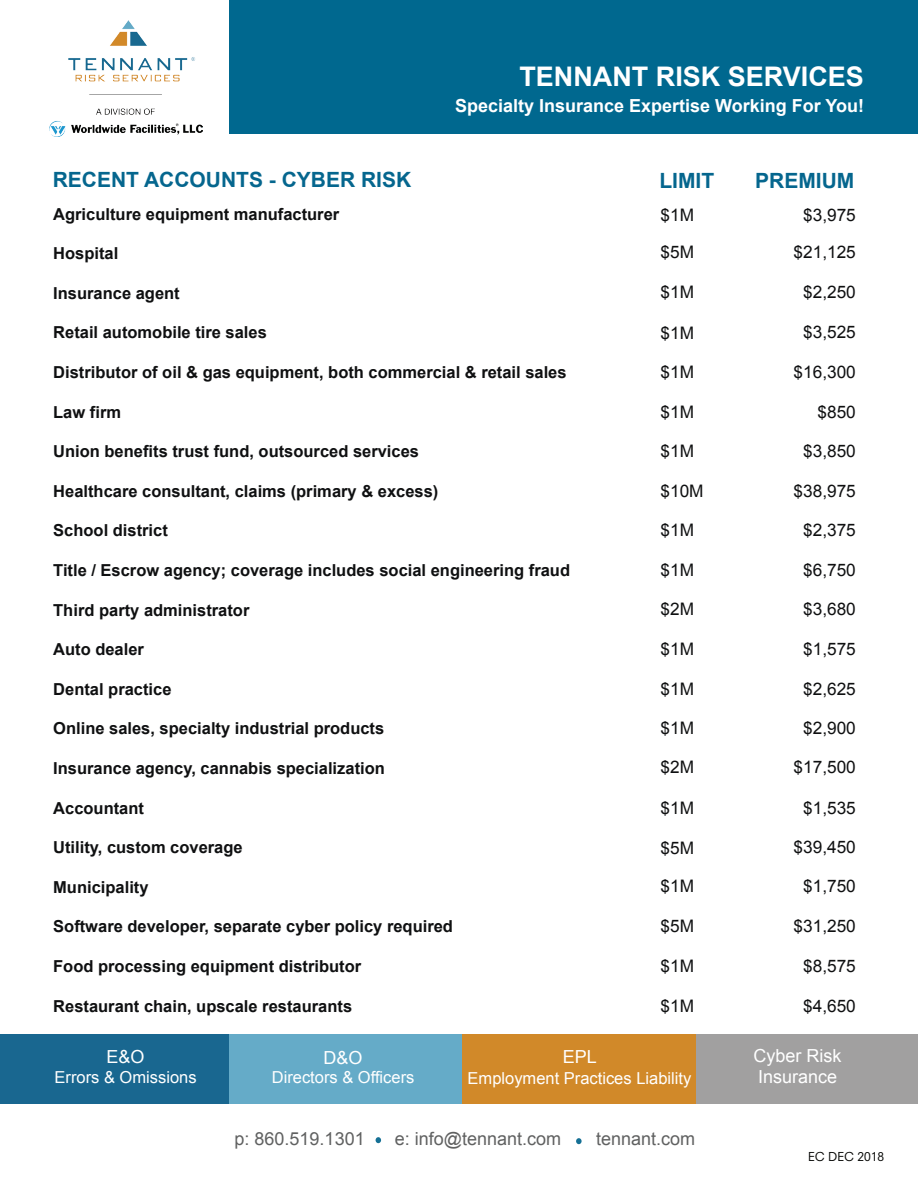
<style>
.page{position:relative;width:918px;height:1188px;background:#fff}
.page>*{position:absolute;margin:0;border:0;box-sizing:border-box;transform-origin:0 0}
.t1{font:700 27px "Arial";color:#fff}
.t2{font:700 21px "Arial";color:#05668e}
.t3{font:18px "Arial";color:#606161}
.t4{font:700 18px "Arial";color:#fff}
.t5{font:18px/21.6px "Arial";color:#fff}
.t6{font:17.25px "Arial";color:#0f1011}
.t7{font:700 16.5px "Arial";color:#0f1011}
.t8{font:16.5px "Arial";color:#fff}
.t9{font:12px "Neuzeit SLT Std";color:#040503}
</style>
<div class="page">
<svg style="left:376px;top:1137px;width:5px;height:6px"></svg>
<svg style="left:576px;top:1138px;width:6px;height:6px"></svg>
<div style="left:696px;top:1034px;width:222px;height:69px;background:#a1a0a0"></div>
<div style="left:0;top:1034px;width:229px;height:69px;background:#196790"></div>
<div style="left:229px;top:1034px;width:233px;height:69px;background:#65abc8"></div>
<div style="left:462px;top:1034px;width:234px;height:69px;background:#d18929"></div>
<div style="left:229px;top:0;width:689px;height:134px;background:#00688f"></div>
<img style="left:49px;top:21px;width:154px;height:116px">
<h1 class="t1" style="left:519px;top:58px;width:346px">TENNANT RISK SERVICES</h1>
<p class="t4" style="left:455px;top:94px;width:411px">Specialty Insurance Expertise Working For You!</p>
<p class="t2" style="left:53px;top:166px;width:360px">RECENT ACCOUNTS - CYBER RISK</p>
<p class="t2" style="left:659px;top:167px;width:56px">LIMIT</p>
<p class="t2" style="left:755px;top:167px;width:101px">PREMIUM</p>
<p class="t7" style="left:53px;top:203px;width:288px">Agriculture equipment manufacturer</p>
<p class="t7" style="left:53px;top:242px;width:67px">Hospital</p>
<p class="t7" style="left:53px;top:282px;width:128px">Insurance agent</p>
<p class="t7" style="left:53px;top:322px;width:215px">Retail automobile tire sales</p>
<p class="t7" style="left:53px;top:361px;width:515px">Distributor of oil &amp; gas equipment, both commercial &amp; retail sales</p>
<p class="t7" style="left:53px;top:401px;width:69px">Law firm</p>
<p class="t7" style="left:53px;top:440px;width:367px">Union benefits trust fund, outsourced services</p>
<p class="t7" style="left:53px;top:480px;width:387px">Healthcare consultant, claims (primary &amp; excess)</p>
<p class="t7" style="left:53px;top:520px;width:116px">School district</p>
<p class="t7" style="left:53px;top:559px;width:518px">Title / Escrow agency; coverage includes social engineering fraud</p>
<p class="t7" style="left:53px;top:599px;width:198px">Third party administrator</p>
<p class="t7" style="left:53px;top:638px;width:92px">Auto dealer</p>
<p class="t7" style="left:53px;top:678px;width:120px">Dental practice</p>
<p class="t7" style="left:53px;top:718px;width:333px">Online sales, specialty industrial products</p>
<p class="t7" style="left:53px;top:757px;width:333px">Insurance agency, cannabis specialization</p>
<p class="t7" style="left:53px;top:797px;width:92px">Accountant</p>
<p class="t7" style="left:53px;top:836px;width:191px">Utility, custom coverage</p>
<p class="t7" style="left:53px;top:876px;width:97px">Municipality</p>
<p class="t7" style="left:53px;top:916px;width:401px">Software developer, separate cyber policy required</p>
<p class="t7" style="left:53px;top:955px;width:310px">Food processing equipment distributor</p>
<p class="t7" style="left:53px;top:995px;width:300px">Restaurant chain, upscale restaurants</p>
<p class="t6" style="left:660px;top:203px;width:35px">$1M</p>
<p class="t6" style="left:660px;top:241px;width:35px">$5M</p>
<p class="t6" style="left:660px;top:281px;width:35px">$1M</p>
<p class="t6" style="left:660px;top:321px;width:35px">$1M</p>
<p class="t6" style="left:660px;top:361px;width:35px">$1M</p>
<p class="t6" style="left:660px;top:401px;width:35px">$1M</p>
<p class="t6" style="left:660px;top:439px;width:35px">$1M</p>
<p class="t6" style="left:660px;top:479px;width:45px">$10M</p>
<p class="t6" style="left:660px;top:519px;width:35px">$1M</p>
<p class="t6" style="left:660px;top:558px;width:35px">$1M</p>
<p class="t6" style="left:660px;top:598px;width:35px">$2M</p>
<p class="t6" style="left:660px;top:638px;width:35px">$1M</p>
<p class="t6" style="left:660px;top:678px;width:35px">$1M</p>
<p class="t6" style="left:660px;top:716px;width:35px">$1M</p>
<p class="t6" style="left:660px;top:756px;width:35px">$2M</p>
<p class="t6" style="left:660px;top:797px;width:35px">$1M</p>
<p class="t6" style="left:660px;top:836px;width:35px">$5M</p>
<p class="t6" style="left:660px;top:875px;width:35px">$1M</p>
<p class="t6" style="left:660px;top:914px;width:35px">$5M</p>
<p class="t6" style="left:660px;top:954px;width:35px">$1M</p>
<p class="t6" style="left:660px;top:995px;width:35px">$1M</p>
<p class="t6" style="left:803px;top:203px;width:54px">$3,975</p>
<p class="t6" style="left:794px;top:241px;width:64px">$21,125</p>
<p class="t6" style="left:803px;top:281px;width:54px">$2,250</p>
<p class="t6" style="left:803px;top:321px;width:54px">$3,525</p>
<p class="t6" style="left:794px;top:361px;width:64px">$16,300</p>
<p class="t6" style="left:818px;top:401px;width:40px">$850</p>
<p class="t6" style="left:803px;top:439px;width:54px">$3,850</p>
<p class="t6" style="left:794px;top:479px;width:64px">$38,975</p>
<p class="t6" style="left:803px;top:519px;width:54px">$2,375</p>
<p class="t6" style="left:803px;top:558px;width:54px">$6,750</p>
<p class="t6" style="left:803px;top:598px;width:54px">$3,680</p>
<p class="t6" style="left:803px;top:638px;width:54px">$1,575</p>
<p class="t6" style="left:803px;top:678px;width:54px">$2,625</p>
<p class="t6" style="left:803px;top:716px;width:54px">$2,900</p>
<p class="t6" style="left:794px;top:756px;width:64px">$17,500</p>
<p class="t6" style="left:803px;top:797px;width:54px">$1,535</p>
<p class="t6" style="left:794px;top:836px;width:64px">$39,450</p>
<p class="t6" style="left:803px;top:875px;width:54px">$1,750</p>
<p class="t6" style="left:794px;top:914px;width:64px">$31,250</p>
<p class="t6" style="left:803px;top:954px;width:54px">$8,575</p>
<p class="t6" style="left:803px;top:995px;width:54px">$4,650</p>
<p class="t5" style="left:107px;top:1046px;width:40px">E&amp;O</p>
<p class="t8" style="left:55px;top:1067px;width:144px">Errors &amp; Omissions</p>
<p class="t5" style="left:324px;top:1047px;width:41px">D&amp;O</p>
<p class="t8" style="left:272px;top:1067px;width:144px">Directors &amp; Officers</p>
<p class="t5" style="left:563px;top:1046px;width:36px">EPL</p>
<p class="t8" style="left:468px;top:1068px;width:225px">Employment Practices Liability</p>
<p class="t5" style="left:754px;top:1045px;width:90px">Cyber Risk<br>Insurance</p>
<p class="t3" style="left:235px;top:1127px;width:132px">p: 860.519.1301</p>
<p class="t3" style="left:395px;top:1127px;width:168px">e: info@tennant.com</p>
<p class="t3" style="left:596px;top:1127px;width:101px">tennant.com</p>
<p class="t9" style="left:808px;top:1149px;width:78px">EC DEC 2018</p>
</div>
